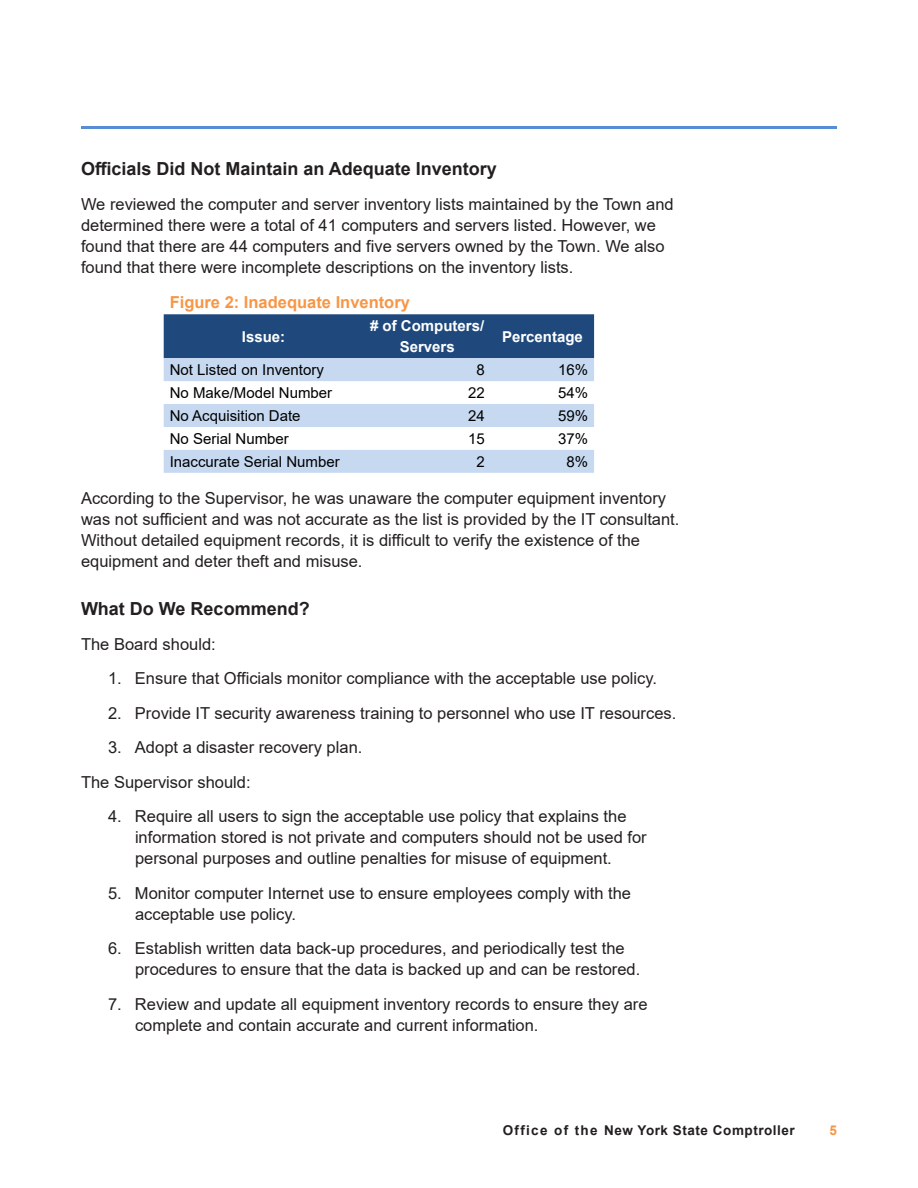
<style>
.page{position:relative;width:918px;height:1188px;background:#fff}
.page>*{position:absolute;margin:0;border:0;box-sizing:border-box;transform-origin:0 0}
.Small_Subhead{font:700 18px "Arial";color:#231f20}
.Recommendation_Numbe{font:16.5px/21px "Arial";color:#231f20}
.Body_Text{font:16.5px/21px "Arial";color:#231f20}
._7_Figures{font:700 16.5px "Arial";color:#f79646}
._7_Figures-2{font:15px "Arial";color:#000}
._7_Figures-3{font:700 15px/21px "Arial";color:#fff;text-align:center}
.t1{font:700 13.5px "Arial";letter-spacing:.04em;color:#231f20}
.t2{font:700 13.5px "Arial";color:#f79646}
</style>
<div class="page">
<hr style="left:81px;top:126px;width:756px;height:3px;background:#558ed5">
<div style="left:164px;top:314px;width:430px;height:44px;background:#1f497d"></div>
<svg style="left:164px;top:358px;width:430px;height:115px;fill:#c6d9f1"></svg>
<p class="Small_Subhead" style="left:81px;top:156px;width:417px">Officials Did Not Maintain an Adequate Inventory</p>
<p class="Body_Text" style="left:81px;top:193px;width:594px">We reviewed the computer and server inventory lists maintained by the Town and determined there were a total of 41 computers and servers listed. However, we found that there are 44 computers and five servers owned by the Town. We also found that there were incomplete descriptions on the inventory lists.</p>
<p class="_7_Figures" style="left:170px;top:291px;width:242px">Figure 2: Inadequate Inventory</p>
<p class="_7_Figures-3" style="left:242px;top:326px;width:45px">Issue:</p>
<p class="_7_Figures-3" style="left:370px;top:316px;width:116px"># of Computers/<br>Servers</p>
<p class="_7_Figures-3" style="left:502px;top:326px;width:82px">Percentage</p>
<p class="_7_Figures-2" style="left:170px;top:360px;width:156px">Not Listed on Inventory</p>
<p class="_7_Figures-2" style="left:477px;top:360px;width:10px">8</p>
<p class="_7_Figures-2" style="left:558px;top:360px;width:32px">16%</p>
<p class="_7_Figures-2" style="left:170px;top:382px;width:164px">No Make/Model Number</p>
<p class="_7_Figures-2" style="left:468px;top:382px;width:18px">22</p>
<p class="_7_Figures-2" style="left:558px;top:382px;width:32px">54%</p>
<p class="_7_Figures-2" style="left:170px;top:405px;width:132px">No Acquisition Date</p>
<p class="_7_Figures-2" style="left:468px;top:405px;width:18px">24</p>
<p class="_7_Figures-2" style="left:558px;top:405px;width:32px">59%</p>
<p class="_7_Figures-2" style="left:170px;top:428px;width:121px">No Serial Number</p>
<p class="_7_Figures-2" style="left:468px;top:428px;width:18px">15</p>
<p class="_7_Figures-2" style="left:558px;top:428px;width:32px">37%</p>
<p class="_7_Figures-2" style="left:170px;top:451px;width:172px">Inaccurate Serial Number</p>
<p class="_7_Figures-2" style="left:477px;top:451px;width:10px">2</p>
<p class="_7_Figures-2" style="left:566px;top:451px;width:23px">8%</p>
<p class="Body_Text" style="left:81px;top:488px;width:600px">According to the Supervisor, he was unaware the computer equipment inventory was not sufficient and was not accurate as the list is provided by the IT consultant.<br>Without detailed equipment records, it is difficult to verify the existence of the equipment and deter theft and misuse.</p>
<p class="Small_Subhead" style="left:81px;top:596px;width:230px">What Do We Recommend?</p>
<p class="Body_Text" style="left:81px;top:634px;width:136px">The Board should:</p>
<p class="Recommendation_Numbe" style="left:108px;top:668px;width:551px">1. Ensure that Officials monitor compliance with the acceptable use policy.</p>
<p class="Recommendation_Numbe" style="left:108px;top:703px;width:570px">2. Provide IT security awareness training to personnel who use IT resources.</p>
<p class="Recommendation_Numbe" style="left:108px;top:737px;width:256px">3. Adopt a disaster recovery plan.</p>
<p class="Body_Text" style="left:81px;top:772px;width:171px">The Supervisor should:</p>
<p class="Recommendation_Numbe" style="left:135px;top:806px;width:513px;text-indent:-27px">4. Require all users to sign the acceptable use policy that explains the information stored is not private and computers should not be used for personal purposes and outline penalties for misuse of equipment.</p>
<p class="Recommendation_Numbe" style="left:135px;top:883px;width:498px;text-indent:-27px">5. Monitor computer Internet use to ensure employees comply with the acceptable use policy.</p>
<p class="Recommendation_Numbe" style="left:135px;top:938px;width:507px;text-indent:-27px">6. Establish written data back-up procedures, and periodically test the procedures to ensure that the data is backed up and can be restored.</p>
<p class="Recommendation_Numbe" style="left:135px;top:994px;width:514px;text-indent:-27px">7. Review and update all equipment inventory records to ensure they are complete and contain accurate and current information.</p>
<p class="t1" style="left:503px;top:1121px;width:294px">Office of the New York State Comptroller</p>
<p class="t2" style="left:829px;top:1121px;width:9px">5</p>
</div>
